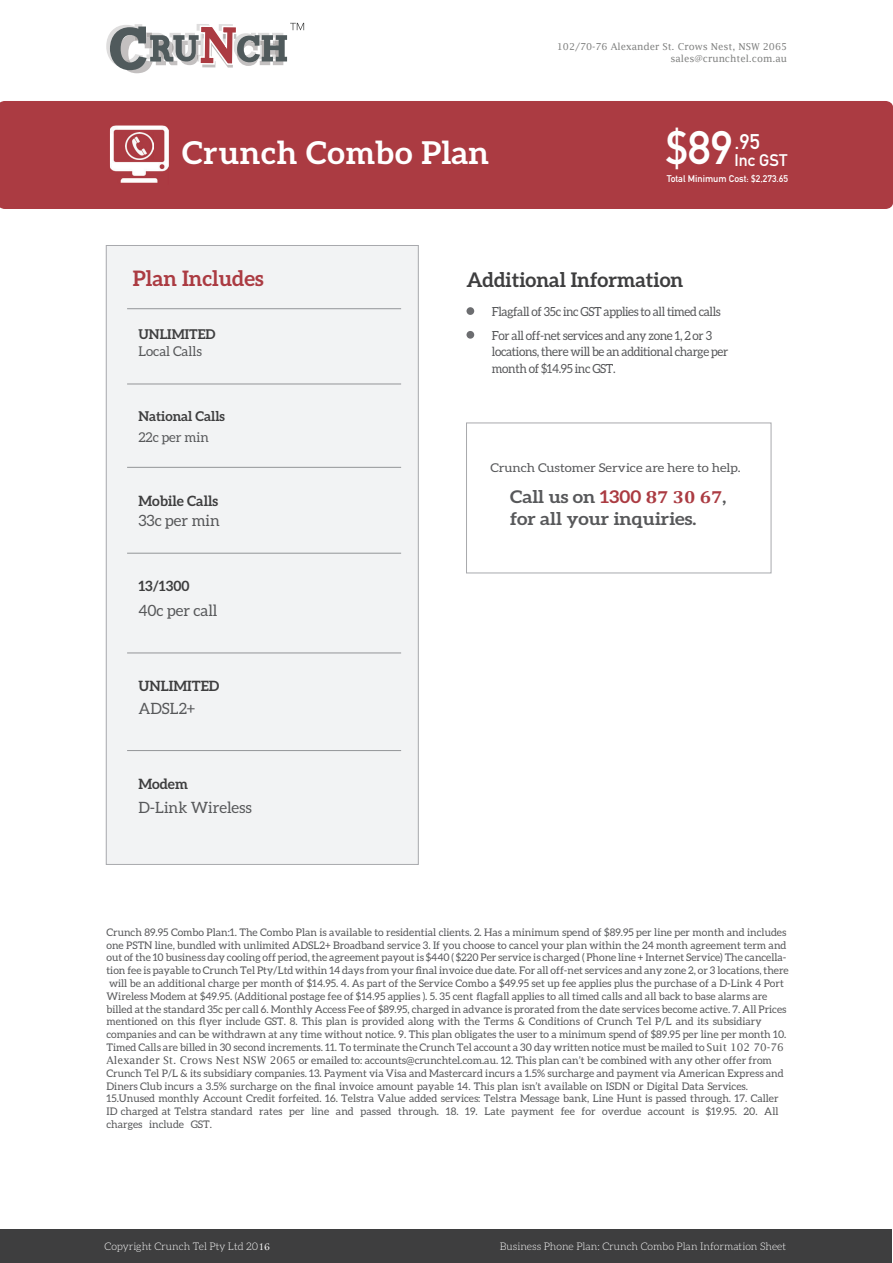
<style>
.page{position:relative;width:893px;height:1263px;background:#fff}
.page>*{position:absolute;margin:0;border:0;box-sizing:border-box;transform-origin:0 0}
.t1{font:46.2px "DIN Mittelschrift Std";color:#fff}
.t2{font:700 31.5px "Aleo";letter-spacing:.02em;color:#fff}
.t3{font:700 21.3px "Aleo";color:#ab3b42}
.t4{font:21px "DIN Mittelschrift Std";color:#fff}
.t5{font:700 20.1px "Aleo";color:#3e3e3f}
.t6{font:700 17.55px/21.8px "Aleo";color:#57585a;scale:1.1 1}
.t7{font:16.5px "DIN Mittelschrift Std";color:#fff}
.t8{font:15.6px "Aleo";color:#57585a}
.t9{font:700 14.25px "Aleo";color:#3e3e3f}
.t10{font:700 13.5px "Aleo";color:#3e3e3f}
.t11{font:13.5px "Aleo";color:#57585a}
.t12{font:12.6px/23.9px "Aleo";letter-spacing:-.03em;color:#57585a;scale:.96 1}
.t13{font:12.15px "Aleo";color:#57585a;scale:1.1 1}
.t14{font:10.5px/12.8px "Aleo";color:#57585a}
.t15{font:300 10.5px "Aleo";color:#fff}
.t16{font:9.6px/12.3px "Lucida Fax";color:#808180;text-align:right}
.t17{font:9.6px "DIN Mittelschrift Std";color:#fff}
.s1{color:#ab3b42}
.s2{font-family:"Cambria";color:#ab3b42}
.s3{font-family:"Lucida Fax"}
.s4{font-family:"Footlight MT Light";font-weight:400}
</style>
<div class="page">
<div style="left:0;top:101px;width:893px;height:108px;background:#ab3b42"></div>
<svg style="left:106px;top:23px;width:198px;height:50px"></svg>
<div style="left:1px;top:1229px;width:891px;height:34px;background:#3e3e3f"></div>
<div style="left:466px;top:307px;width:8px;height:8px;background:#6c6d70;border-radius:50%"></div>
<div style="left:466px;top:331px;width:8px;height:8px;background:#6c6d70;border-radius:50%"></div>
<div style="left:466px;top:423px;width:305px;height:150px;border:1px solid #a8a9ad"></div>
<img style="left:110px;top:126px;width:59px;height:58px">
<img style="left:126px;top:132px;width:27px;height:28px">
<div style="left:106px;top:245px;width:312px;height:619px;background:#f2f3f4"></div>
<hr style="left:127px;top:308px;width:274px;height:1px;background:#939598">
<hr style="left:127px;top:384px;width:274px;height:1px;background:#939598">
<hr style="left:127px;top:467px;width:274px;height:1px;background:#939598">
<hr style="left:127px;top:553px;width:274px;height:1px;background:#939598">
<hr style="left:127px;top:653px;width:274px;height:1px;background:#939598">
<hr style="left:127px;top:750px;width:274px;height:1px;background:#939598">
<h2 class="t2" style="left:182px;top:134px;width:308px">Crunch Combo Plan</h2>
<p class="t16" style="left:557px;top:40px;width:232px">102/70-76 Alexander St. Crows Nest, NSW 2065 sales@crunchtel.com.au</p>
<h1 class="t1" style="left:666px;top:121px;width:69px">$89</h1>
<p class="t17" style="left:667px;top:173px;width:123px">Total Minimum Cost: $2,273.65</p>
<h3 class="t4" style="left:735px;top:129px;width:27px">.95</h3>
<h3 class="t7" style="left:735px;top:150px;width:54px">Inc GST</h3>
<h3 class="t3" style="left:133px;top:266px;width:132px">Plan Includes</h3>
<p class="t10" style="left:138px;top:326px;width:79px">UNLIMITED</p>
<p class="t11" style="left:138px;top:344px;width:65px">Local Calls</p>
<p class="t10" style="left:138px;top:409px;width:88px">National Calls</p>
<p class="t11" style="left:138px;top:430px;width:72px">22c per min</p>
<h3 class="t9" style="left:138px;top:493px;width:81px">Mobile Calls</h3>
<h3 class="t8" style="left:138px;top:512px;width:83px">33c per min</h3>
<h3 class="t9" style="left:138px;top:578px;width:53px">13/1300</h3>
<h3 class="t8" style="left:138px;top:601px;width:81px">40c per call</h3>
<h3 class="t9" style="left:138px;top:678px;width:83px">UNLIMITED</h3>
<h3 class="t8" style="left:138px;top:699px;width:58px">ADSL2+</h3>
<h3 class="t9" style="left:138px;top:775px;width:51px">Modem</h3>
<h3 class="t8" style="left:138px;top:799px;width:115px">D-Link Wireless</h3>
<h3 class="t5" style="left:466px;top:268px;width:218px">Additional Information</h3>
<p class="t12" style="left:492px;top:299px;width:240px">Flagfall of 35c inc GST applies to all timed calls<br>For all off-net services and any zone 1, 2 or 3</p>
<p class="t12" style="left:492px;top:343px;width:248px;line-height:16.5px">locations, there will be an additional charge per month of $14.95 inc GST.</p>
<p class="t13" style="left:490px;top:461px;width:229px">Crunch Customer Service are here to help.</p>
<h3 class="t6" style="left:510px;top:485px;width:198px">Call us on <span class="s1">1300</span> <span class="s2">87 30 67</span>, for all your inquiries.</h3>
<p class="t14" style="left:106px;top:926px;width:684px">Crunch 89.95 Combo Plan:1. The Combo Plan is available to residential clients. 2. Has a minimum spend of $89.95 per line per month and includes one PSTN line, bundled with unlimited ADSL2+ Broadband service 3. If you choose to cancel your plan within the 24 month agreement term and out of the 10 business day cooling off period, the agreement payout is $440 ( $220 Per service is charged ( Phone line + Internet Service) The cancella&shy;tion fee is payable to Crunch Tel Pty/Ltd within 14 days from your final invoice due date. For all off-net services and any zone 2, or 3 locations, there will be an additional charge per month of $14.95. 4. As part of the Service Combo a $49.95 set up fee applies plus the purchase of a D-Link 4 Port Wireless Modem at $49.95. (Additional postage fee of $14.95 applies ). 5. 35 cent flagfall applies to all timed calls and all back to base alarms are billed at the standard 35c per call 6. Monthly Access Fee of $89.95, charged in advance is prorated from the date services become active. 7. All Prices mentioned on this flyer include GST. 8. This plan is provided along with the Terms &amp; Conditions of Crunch Tel P/L and its subsidiary companies and can be withdrawn at any time without notice. 9. This plan obligates the user to a minimum spend of $89.95 per line per month 10.<br>Timed Calls are billed in 30 second increments. 11. To terminate the Crunch Tel account a 30 day written notice must be mailed to <span class="s3">Suit 102 70-76<br>Alexander St. Crows Nest NSW 2065</span> or emailed to: accounts@crunchtel.com.au. 12. This plan can’t be combined with any other offer from Crunch Tel P/L &amp; its subsidiary companies. 13. Payment via Visa and Mastercard incurs a 1.5% surcharge and payment via American Express and Diners Club incurs a 3.5% surcharge on the final invoice amount payable 14. This plan isn’t available on ISDN or Digital Data Services.<br>15.Unused monthly Account Credit forfeited. 16. Telstra Value added services: Telstra Message bank, Line Hunt is passed through. 17. Caller ID charged at Telstra standard rates per line and passed through. 18. 19. Late payment fee for overdue account is $19.95. 20. All charges include GST.</p>
<p class="t15" style="left:105px;top:1241px;width:167px">Copyright Crunch Tel Pty Ltd 20<span class="s4">16</span></p>
<p class="t15" style="left:500px;top:1241px;width:288px">Business Phone Plan: Crunch Combo Plan Information Sheet</p>
</div>
